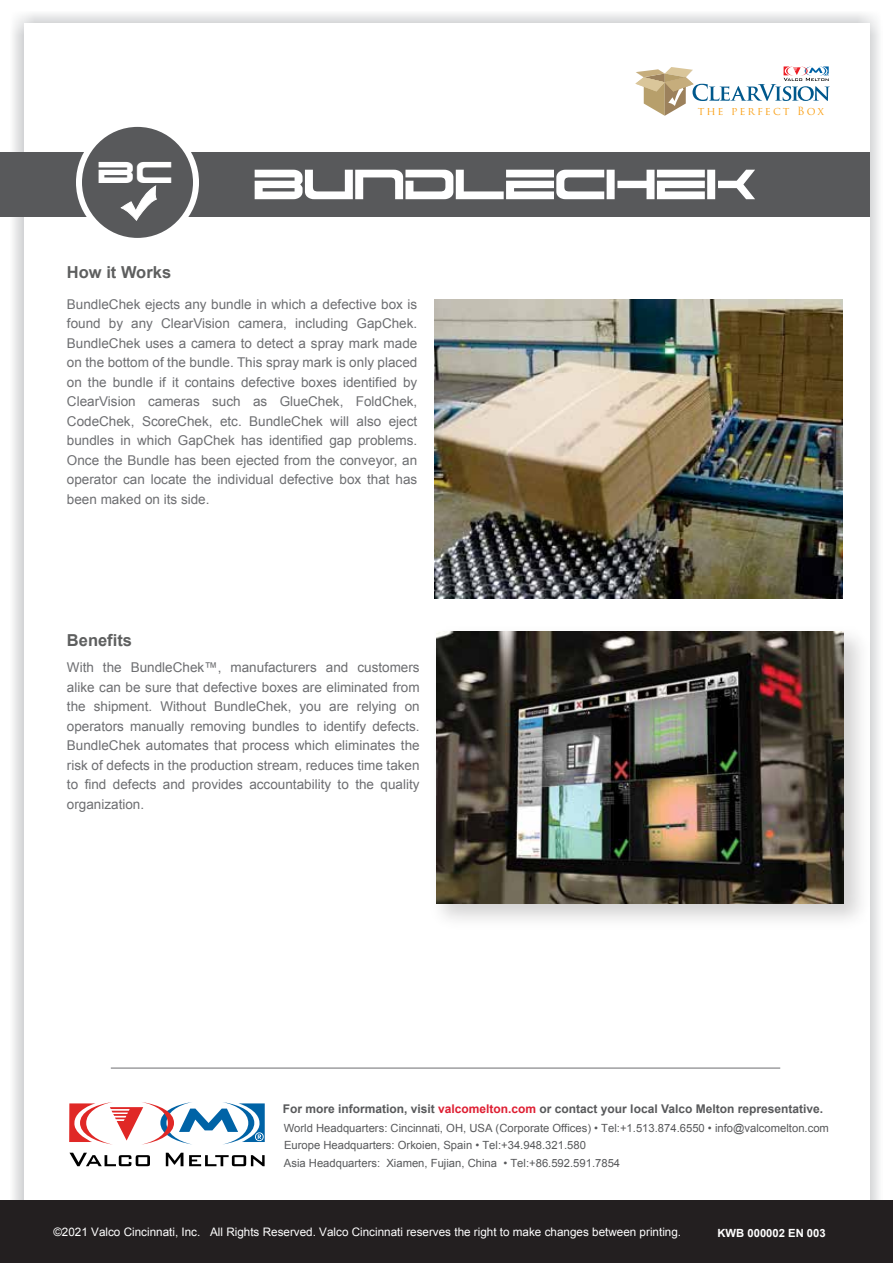
<style>
.page{position:relative;width:893px;height:1263px;background:#fff}
.page>*{position:absolute;margin:0;border:0;box-sizing:border-box;transform-origin:0 0}
.t1{font:56.4px "Dodger";letter-spacing:-.055em;color:#fff}
.t2{font:40.2px "Dodger";color:#fff}
.t3{font:700 16.5px "Arial";color:#5e5f5f}
.t4{font:13.5px/19.5px "Arial";color:#6d6e71;text-align:justify}
.t5{font:700 12px "Arial";color:#58595b}
.t6{font:11.7px "Arial";color:#fff}
.t7{font:11.25px/17.5px "Arial";color:#58595b}
.t8{font:700 11.25px "Arial";color:#fff}
.t9{font:10.95px "Trajan Pro";letter-spacing:.185em;color:#faa21b}
.s1{color:#de1e32}
</style>
<div class="page">
<img style="left:13px;top:13px;width:866px;height:1187px">
<div style="left:24px;top:24px;width:845px;height:1210px;background:#fff"></div>
<img style="left:435px;top:299px;width:407px;height:300px">
<img style="left:436px;top:618px;width:441px;height:318px">
<img style="left:436px;top:631px;width:407px;height:272px">
<div style="left:0;top:152px;width:869px;height:65px;background:#58595b"></div>
<svg style="left:76px;top:126px;width:123px;height:112px"></svg>
<svg style="left:635px;top:66px;width:195px;height:50px"></svg>
<div style="left:0;top:1200px;width:892px;height:63px;background:#231f20"></div>
<svg style="left:69px;top:1153px;width:196px;height:13px"></svg>
<svg style="left:69px;top:1102px;width:196px;height:42px"></svg>
<hr style="left:111px;top:1068px;width:669px;height:1px;background:#6d6e71">
<p class="t9" style="left:698px;top:104px;width:128px">the perfect Box</p>
<h2 class="t2" style="left:97px;top:155px;width:78px">Bc</h2>
<h1 class="t1" style="left:252px;top:159px;width:507px">BUNDLECHEK</h1>
<p class="t3" style="left:67px;top:263px;width:106px">How it Works</p>
<p class="t4" style="left:67px;top:295px;width:352px">BundleChek ejects any bundle in which a defective box is found by any ClearVision camera, including GapChek.<br>BundleChek uses a camera to detect a spray mark made on the bottom of the bundle. This spray mark is only placed on the bundle if it contains defective boxes identified by ClearVision cameras such as GlueChek, FoldChek, CodeChek, ScoreChek, etc. BundleChek will also eject bundles in which GapChek has identified gap problems.<br>Once the Bundle has been ejected from the conveyor, an operator can locate the individual defective box that has been maked on its side.</p>
<p class="t3" style="left:67px;top:631px;width:67px">Benefits</p>
<p class="t4" style="left:67px;top:658px;width:354px">With the BundleChek™, manufacturers and customers alike can be sure that defective boxes are eliminated from the shipment. Without BundleChek, you are relying on operators manually removing bundles to identify defects.<br>BundleChek automates that process which eliminates the risk of defects in the production stream, reduces time taken to find defects and provides accountability to the quality organization.</p>
<p class="t5" style="left:283px;top:1102px;width:542px">For more information, visit <span class="s1">valcomelton.com</span> or contact your local Valco Melton representative.</p>
<p class="t7" style="left:284px;top:1119px;width:547px">World Headquarters: Cincinnati, OH, USA (Corporate Offices) • Tel:+1.513.874.6550 • info@valcomelton.com<br>Europe Headquarters: Orkoien, Spain • Tel:+34.948.321.580<br>Asia Headquarters: Xiamen, Fujian, China • Tel:+86.592.591.7854</p>
<p class="t6" style="left:53px;top:1225px;width:629px">©2021 Valco Cincinnati, Inc. All Rights Reserved. Valco Cincinnati reserves the right to make changes between printing.</p>
<p class="t8" style="left:717px;top:1226px;width:110px">KWB 000002 EN 003</p>
</div>
